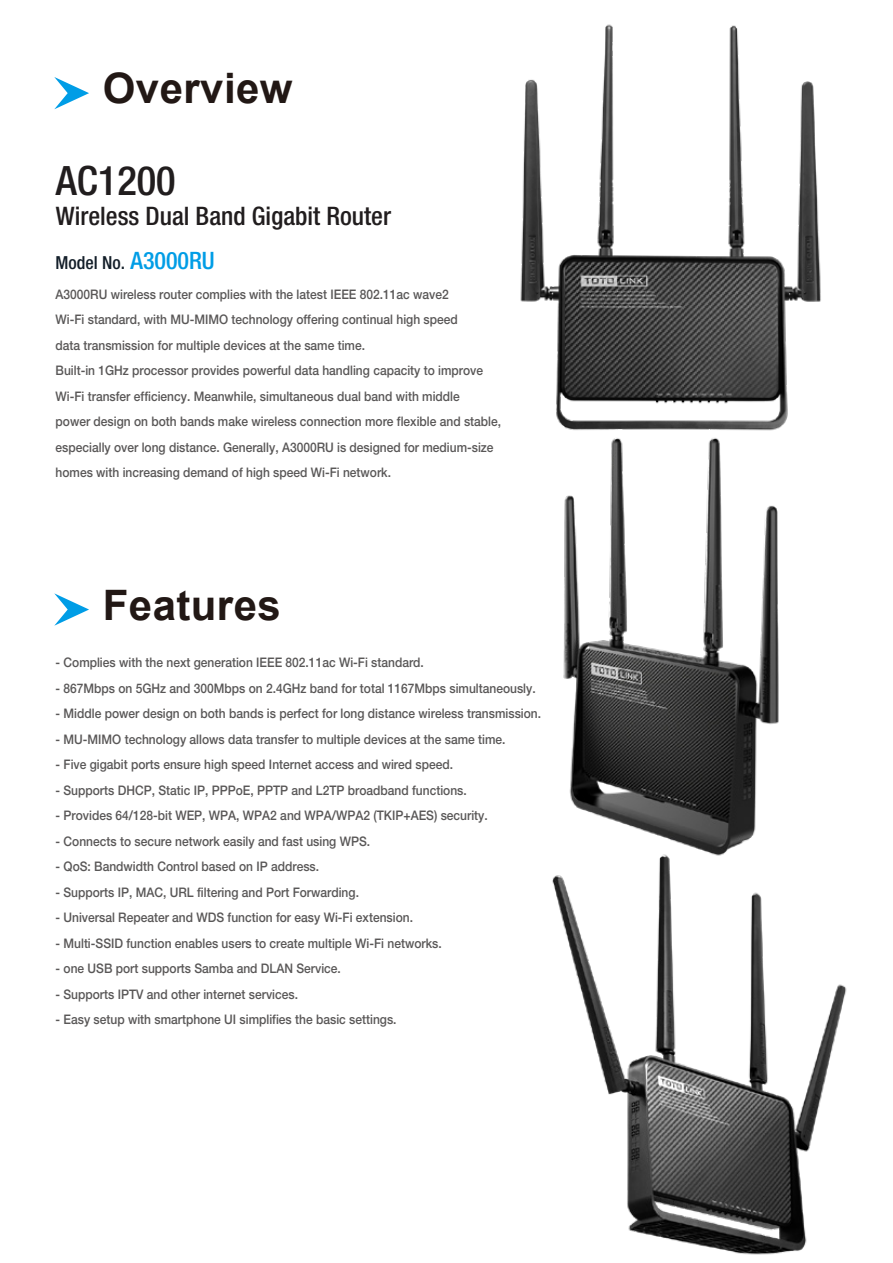
<style>
.page{position:relative;width:893px;height:1263px;background:#fff}
.page>*{position:absolute;margin:0;border:0;box-sizing:border-box;transform-origin:0 0}
.t1{font:700 42px "Arial";letter-spacing:.01em;color:#221815}
.t2{font:500 condensed 40.5px "Helvetica Neue";color:#211d1e}
.t3{font:500 condensed 25.5px "Helvetica Neue";color:#211d1e}
.t4{font:500 condensed 18px "Helvetica Neue";color:#131e29}
.t5{font:500 13.2px/25.5px "Helvetica Neue";color:#595757;scale:.91 1}
.s1{font-size:24px;color:#009de6}
</style>
<div class="page">
<svg style="left:54px;top:77px;width:35px;height:32px"></svg>
<img style="left:552px;top:864px;width:295px;height:391px">
<img style="left:520px;top:24px;width:301px;height:403px">
<svg style="left:54px;top:593px;width:35px;height:33px"></svg>
<img style="left:563px;top:427px;width:218px;height:437px">
<h1 class="t1" style="left:103px;top:59px;width:191px">Overview</h1>
<h2 class="t2" style="left:56px;top:156px;width:121px">AC1200</h2>
<h3 class="t3" style="left:56px;top:200px;width:337px">Wireless Dual Band Gigabit Router</h3>
<h3 class="t4" style="left:56px;top:252px;width:161px">Model No. <span class="s1">A3000RU</span></h3>
<p class="t5" style="left:56px;top:281px;width:491px">A3000RU wireless router complies with the latest IEEE 802.11ac wave2<br>Wi-Fi standard, with MU-MIMO technology offering continual high speed<br>data transmission for multiple devices at the same time.<br>Built-in 1GHz processor provides powerful data handling capacity to improve Wi-Fi transfer efficiency. Meanwhile, simultaneous dual band with middle<br>power design on both bands make wireless connection more flexible and stable, especially over long distance. Generally, A3000RU is designed for medium-size homes with increasing demand of high speed Wi-Fi network.</p>
<h1 class="t1" style="left:103px;top:575px;width:179px">Features</h1>
<p class="t5" style="left:56px;top:649px;width:406px">- Complies with the next generation IEEE 802.11ac Wi-Fi standard.</p>
<p class="t5" style="left:56px;top:675px;width:529px">- 867Mbps on 5GHz and 300Mbps on 2.4GHz band for total 1167Mbps simultaneously.</p>
<p class="t5" style="left:56px;top:701px;width:535px">- Middle power design on both bands is perfect for long distance wireless transmission.</p>
<p class="t5" style="left:56px;top:726px;width:496px">- MU-MIMO technology allows data transfer to multiple devices at the same time.</p>
<p class="t5" style="left:56px;top:752px;width:438px">- Five gigabit ports ensure high speed Internet access and wired speed.</p>
<p class="t5" style="left:56px;top:777px;width:453px">- Supports DHCP, Static IP, PPPoE, PPTP and L2TP broadband functions.</p>
<p class="t5" style="left:56px;top:803px;width:477px">- Provides 64/128-bit WEP, WPA, WPA2 and WPA/WPA2 (TKIP+AES) security.</p>
<p class="t5" style="left:56px;top:828px;width:347px">- Connects to secure network easily and fast using WPS.</p>
<p class="t5" style="left:56px;top:854px;width:291px">- QoS: Bandwidth Control based on IP address.</p>
<p class="t5" style="left:56px;top:879px;width:335px">- Supports IP, MAC, URL filtering and Port Forwarding.</p>
<p class="t5" style="left:56px;top:905px;width:394px">- Universal Repeater and WDS function for easy Wi-Fi extension.</p>
<p class="t5" style="left:56px;top:930px;width:426px">- Multi-SSID function enables users to create multiple Wi-Fi networks.</p>
<p class="t5" style="left:56px;top:956px;width:315px">- one USB port supports Samba and DLAN Service.</p>
<p class="t5" style="left:56px;top:981px;width:268px">- Supports IPTV and other internet services.</p>
<p class="t5" style="left:56px;top:1007px;width:376px">- Easy setup with smartphone UI simplifies the basic settings.</p>
</div>
